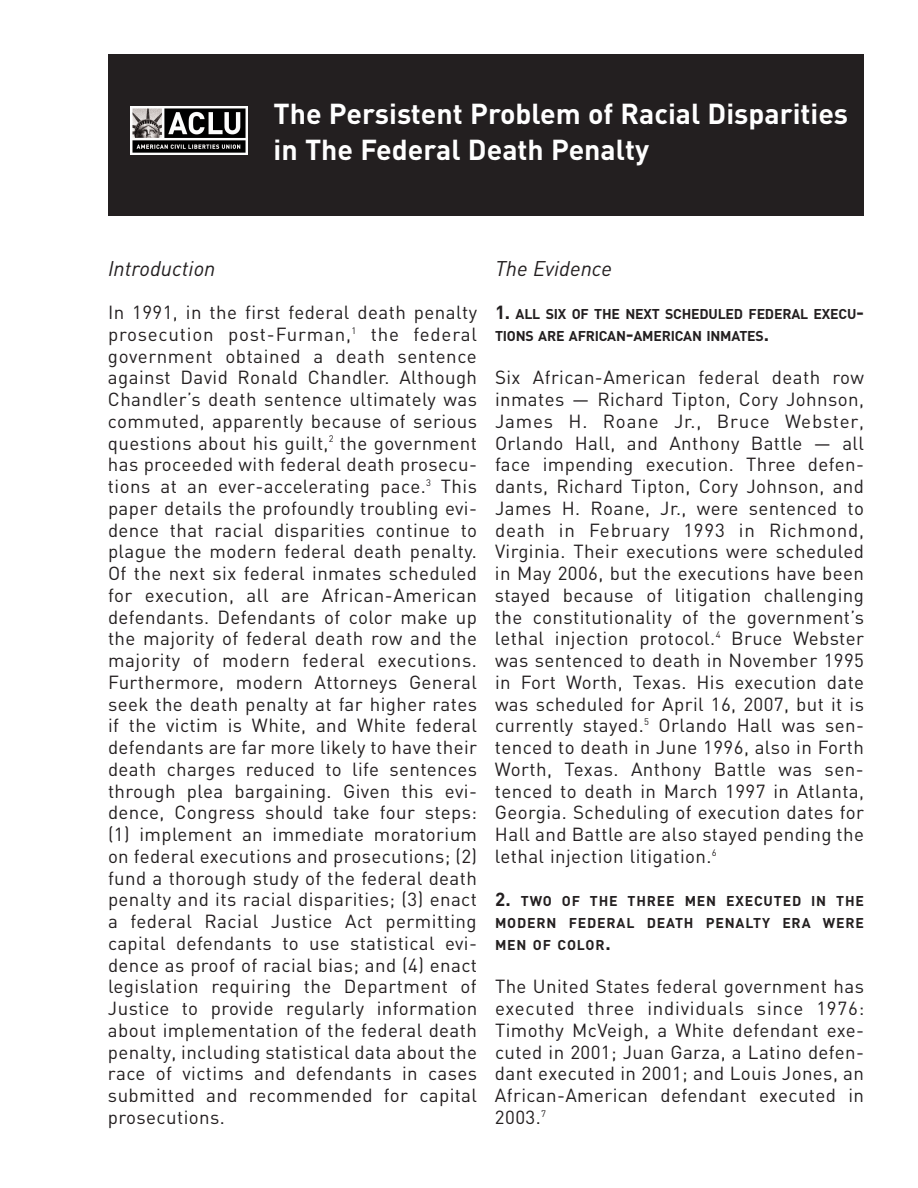
<style>
.page{position:relative;width:918px;height:1188px;background:#fff}
.page>*{position:absolute;margin:0;border:0;box-sizing:border-box;transform-origin:0 0}
.t1{font:700 28.5px/36px "DIN";color:#fff}
.t2{font:italic 21px "DIN";color:#231f20}
.t3{font:18.75px/21.8px "DIN";letter-spacing:.02em;color:#231f20;text-align:justify}
.t4{font:700 14.1px/21.8px "DIN";letter-spacing:-.015em;color:#231f20}
.s1{font-size:18.75px}
</style>
<div class="page">
<div style="left:108px;top:54px;width:756px;height:162px;background:#231f20"></div>
<img style="left:130px;top:106px;width:117px;height:49px">
<h1 class="t1" style="left:274px;top:95px;width:576px">The Persistent Problem of Racial Disparities in The Federal Death Penalty</h1>
<p class="t2" style="left:108px;top:255px;width:109px">Introduction</p>
<p class="t3" style="left:108px;top:301px;width:371px">In 1991, in the first federal death penalty prosecution post-Furman,<sup>1</sup> the federal government obtained a death sentence against David Ronald Chandler. Although Chandler’s death sentence ultimately was commuted, apparently because of serious questions about his guilt,<sup>2</sup> the government has proceeded with federal death prosecu&shy;tions at an ever-accelerating pace.<sup>3</sup> This paper details the profoundly troubling evi&shy;dence that racial disparities continue to plague the modern federal death penalty.<br>Of the next six federal inmates scheduled for execution, all are African-American defendants. Defendants of color make up the majority of federal death row and the majority of modern federal executions.<br>Furthermore, modern Attorneys General seek the death penalty at far higher rates if the victim is White, and White federal defendants are far more likely to have their death charges reduced to life sentences through plea bargaining. Given this evi&shy;dence, Congress should take four steps: (1) implement an immediate moratorium on federal executions and prosecutions; (2) fund a thorough study of the federal death penalty and its racial disparities; (3) enact a federal Racial Justice Act permitting capital defendants to use statistical evi&shy;dence as proof of racial bias; and (4) enact legislation requiring the Department of Justice to provide regularly information about implementation of the federal death penalty, including statistical data about the race of victims and defendants in cases submitted and recommended for capital prosecutions.</p>
<p class="t2" style="left:495px;top:255px;width:119px">The Evidence</p>
<p class="t4" style="left:495px;top:303px;width:370px"><span class="s1">1.</span> ALL SIX OF THE NEXT SCHEDULED FEDERAL EXECU<span class="s1">-<br></span>TIONS ARE AFRICAN<span class="s1">-</span>AMERICAN INMATES<span class="s1">.</span></p>
<p class="t3" style="left:495px;top:366px;width:371px">Six African-American federal death row inmates — Richard Tipton, Cory Johnson, James H. Roane Jr., Bruce Webster, Orlando Hall, and Anthony Battle — all face impending execution. Three defen&shy;dants, Richard Tipton, Cory Johnson, and James H. Roane, Jr., were sentenced to death in February 1993 in Richmond, Virginia. Their executions were scheduled in May 2006, but the executions have been stayed because of litigation challenging the constitutionality of the government’s lethal injection protocol.<sup>4</sup> Bruce Webster was sentenced to death in November 1995 in Fort Worth, Texas. His execution date was scheduled for April 16, 2007, but it is currently stayed.<sup>5</sup> Orlando Hall was sen&shy;tenced to death in June 1996, also in Forth Worth, Texas. Anthony Battle was sen&shy;tenced to death in March 1997 in Atlanta, Georgia. Scheduling of execution dates for Hall and Battle are also stayed pending the lethal injection litigation.<sup>6</sup></p>
<p class="t4" style="left:495px;top:890px;width:371px;text-align:justify"><span class="s1">2.</span> TWO OF THE THREE MEN EXECUTED IN THE MODERN FEDERAL DEATH PENALTY ERA WERE MEN OF COLOR<span class="s1">.</span></p>
<p class="t3" style="left:495px;top:975px;width:371px">The United States federal government has executed three individuals since 1976:<br>Timothy McVeigh, a White defendant exe&shy;cuted in 2001; Juan Garza, a Latino defen&shy;dant executed in 2001; and Louis Jones, an African-American defendant executed in 2003.<sup>7</sup></p>
</div>
